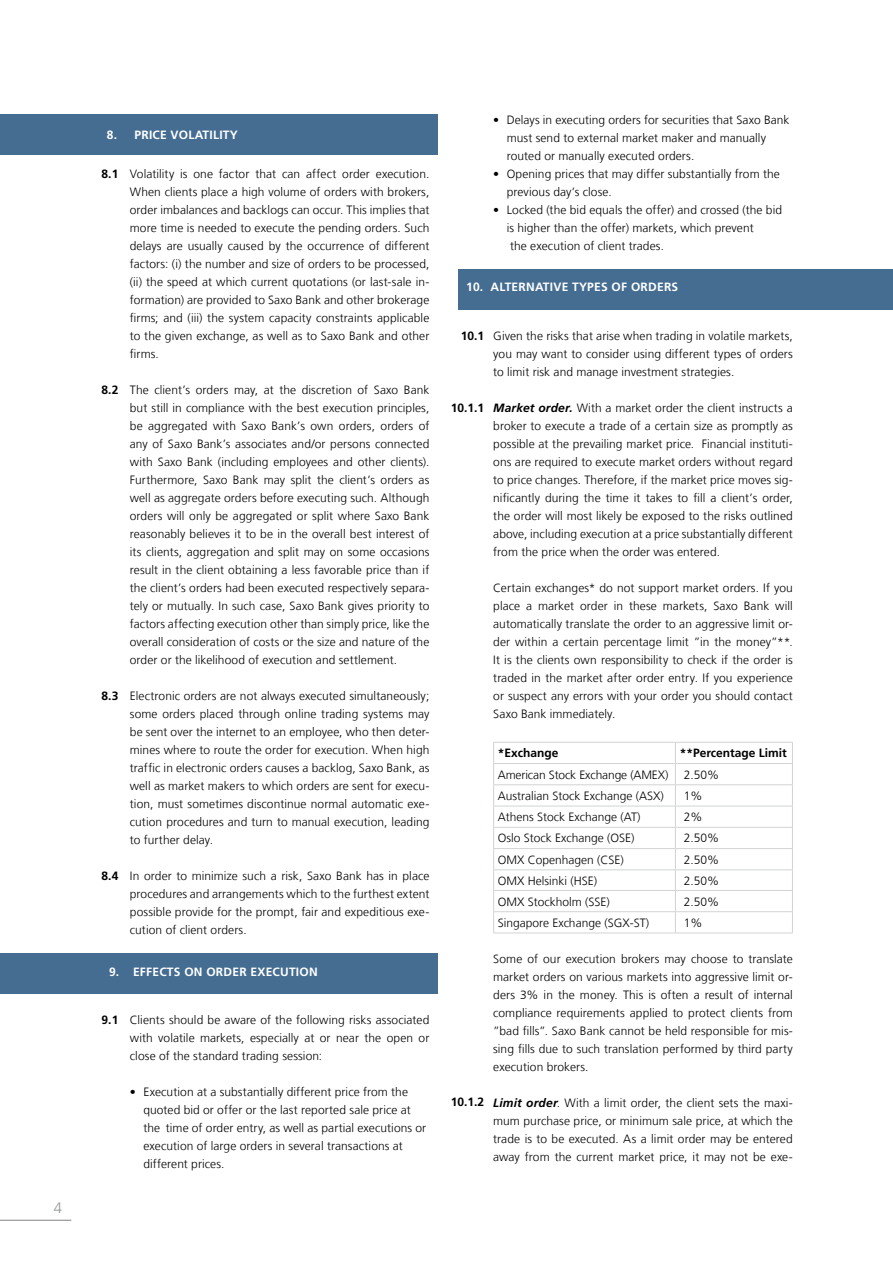
<style>
.page{position:relative;width:893px;height:1263px;background:#fff}
.page>*{position:absolute;margin:0;border:0;box-sizing:border-box;transform-origin:0 0}
.t1{font:300 15px "Frutiger LT Com";color:#939598}
.t2{font:300 12px/18px "Frutiger LT Com";letter-spacing:.005em;color:#000;text-align:justify}
.t3{font:700 12px "Frutiger LT Com";letter-spacing:.02em;color:#fff}
.t4{font:700 12px "Frutiger LT Com";color:#000}
.s1{font-weight:700;font-style:italic}
</style>
<div class="page">
<hr style="left:0;top:1220px;width:71px;height:1px;background:#808285">
<hr style="left:493px;top:742px;width:182px;height:1px;background:#d1d3d4">
<hr style="left:675px;top:742px;width:118px;height:1px;background:#d1d3d4">
<hr style="left:493px;top:763px;width:182px;height:1px;background:#d1d3d4">
<hr style="left:675px;top:763px;width:118px;height:1px;background:#d1d3d4">
<hr style="left:493px;top:784px;width:182px;height:1px;background:#d1d3d4">
<hr style="left:675px;top:784px;width:118px;height:1px;background:#d1d3d4">
<hr style="left:493px;top:806px;width:182px;height:1px;background:#d1d3d4">
<hr style="left:675px;top:806px;width:118px;height:1px;background:#d1d3d4">
<hr style="left:493px;top:827px;width:182px;height:1px;background:#d1d3d4">
<hr style="left:675px;top:827px;width:118px;height:1px;background:#d1d3d4">
<hr style="left:493px;top:848px;width:182px;height:1px;background:#d1d3d4">
<hr style="left:675px;top:848px;width:118px;height:1px;background:#d1d3d4">
<hr style="left:493px;top:869px;width:182px;height:1px;background:#d1d3d4">
<hr style="left:675px;top:869px;width:118px;height:1px;background:#d1d3d4">
<hr style="left:493px;top:890px;width:182px;height:1px;background:#d1d3d4">
<hr style="left:675px;top:890px;width:118px;height:1px;background:#d1d3d4">
<hr style="left:493px;top:911px;width:182px;height:1px;background:#d1d3d4">
<svg style="left:493px;top:743px;width:1px;height:189px"></svg>
<hr style="left:675px;top:911px;width:118px;height:1px;background:#d1d3d4">
<svg style="left:675px;top:743px;width:1px;height:189px"></svg>
<svg style="left:792px;top:743px;width:1px;height:189px"></svg>
<hr style="left:493px;top:932px;width:182px;height:1px;background:#d1d3d4">
<hr style="left:675px;top:932px;width:118px;height:1px;background:#d1d3d4">
<div style="left:0;top:953px;width:438px;height:40px;background:#456d91"></div>
<div style="left:458px;top:269px;width:435px;height:40px;background:#456d91"></div>
<div style="left:0;top:115px;width:438px;height:40px;background:#456d91"></div>
<p class="t1" style="left:54px;top:1199px;width:10px">4</p>
<p class="t3" style="left:107px;top:128px;width:49px">8. PRICE</p>
<p class="t3" style="left:171px;top:128px;width:39px">VOLATILITY</p>
<p class="t4" style="left:102px;top:167px;width:18px">8.1</p>
<p class="t4" style="left:102px;top:383px;width:18px">8.2</p>
<p class="t4" style="left:102px;top:689px;width:18px">8.3</p>
<p class="t4" style="left:102px;top:869px;width:18px">8.4</p>
<p class="t2" style="left:130px;top:165px;width:301px">Volatility is one factor that can affect order execution.<br>When clients place a high volume of orders with brokers, order imbalances and backlogs can occur. This implies that more time is needed to execute the pending orders. Such delays are usually caused by the occurrence of different factors: (i) the number and size of orders to be processed, (ii) the speed at which current quotations (or last-sale in&shy;formation) are provided to Saxo Bank and other brokerage firms; and (iii) the system capacity constraints applicable to the given exchange, as well as to Saxo Bank and other firms.</p>
<p class="t2" style="left:130px;top:381px;width:301px">The client’s orders may, at the discretion of Saxo Bank but still in compliance with the best execution principles, be aggregated with Saxo Bank’s own orders, orders of any of Saxo Bank’s associates and/or persons connected with Saxo Bank (including employees and other clients).<br>Furthermore, Saxo Bank may split the client’s orders as well as aggregate orders before executing such. Although orders will only be aggregated or split where Saxo Bank reasonably believes it to be in the overall best interest of its clients, aggregation and split may on some occasions result in the client obtaining a less favorable price than if the client’s orders had been executed respectively separa&shy;tely or mutually. In such case, Saxo Bank gives priority to factors affecting execution other than simply price, like the overall consideration of costs or the size and nature of the order or the likelihood of execution and settlement.</p>
<p class="t2" style="left:130px;top:687px;width:301px">Electronic orders are not always executed simultaneously; some orders placed through online trading systems may be sent over the internet to an employee, who then deter&shy;mines where to route the order for execution. When high traffic in electronic orders causes a backlog, Saxo Bank, as well as market makers to which orders are sent for execu&shy;tion, must sometimes discontinue normal automatic exe&shy;cution procedures and turn to manual execution, leading to further delay.</p>
<p class="t2" style="left:130px;top:867px;width:301px">In order to minimize such a risk, Saxo Bank has in place procedures and arrangements which to the furthest extent possible provide for the prompt, fair and expeditious exe&shy;cution of client orders.</p>
<p class="t3" style="left:109px;top:965px;width:52px">9. E FFECTS</p>
<p class="t3" style="left:184px;top:965px;width:75px">ON ORDER EXECUTION</p>
<p class="t4" style="left:102px;top:1013px;width:18px">9.1</p>
<p class="t2" style="left:130px;top:1011px;width:301px">Clients should be aware of the following risks associated with volatile markets, especially at or near the open or close of the standard trading session:</p>
<p class="t2" style="left:143px;top:1083px;width:284px;text-align:left;text-indent:-14px">• Execution at a substantially different price from the quoted bid or offer or the last reported sale price at the time of order entry, as well as partial executions or execution of large orders in several transactions at different prices.</p>
<p class="t2" style="left:507px;top:111px;width:284px;text-align:left;text-indent:-13px">• Delays in executing orders for securities that Saxo Bank must send to external market maker and manually routed or manually executed orders.</p>
<p class="t2" style="left:507px;top:165px;width:275px;text-indent:-14px">• Opening prices that may differ substantially from the previous day’s close.</p>
<p class="t2" style="left:507px;top:201px;width:277px;text-align:left;text-indent:-14px">• Locked (the bid equals the offer) and crossed (the bid is higher than the offer) markets, which prevent<br>the execution of client trades.</p>
<p class="t3" style="left:466px;top:280px;width:212px">10. ALTERNATIVE TYPES OF ORDERS</p>
<p class="t4" style="left:461px;top:329px;width:25px">10.1</p>
<p class="t4" style="left:451px;top:401px;width:35px">10.1.1</p>
<p class="t4" style="left:451px;top:1095px;width:35px">10.1.2</p>
<p class="t2" style="left:493px;top:327px;width:301px">Given the risks that arise when trading in volatile markets, you may want to consider using different types of orders to limit risk and manage investment strategies.</p>
<p class="t2" style="left:493px;top:399px;width:301px"><span class="s1">Market order.</span> With a market order the client instructs a broker to execute a trade of a certain size as promptly as possible at the prevailing market price. Financial instituti&shy;ons are required to execute market orders without regard to price changes. Therefore, if the market price moves sig&shy;nificantly during the time it takes to fill a client’s order, the order will most likely be exposed to the risks outlined above, including execution at a price substantially different from the price when the order was entered.</p>
<p class="t2" style="left:493px;top:579px;width:301px">Certain exchanges* do not support market orders. If you place a market order in these markets, Saxo Bank will automatically translate the order to an aggressive limit or&shy;der within a certain percentage limit ”in the money”**.<br>It is the clients own responsibility to check if the order is traded in the market after order entry. If you experience or suspect any errors with your order you should contact Saxo Bank immediately.</p>
<p class="t4" style="left:498px;top:746px;width:62px">*Exchange</p>
<p class="t4" style="left:680px;top:746px;width:109px">**Percentage Limit</p>
<p class="t2" style="left:498px;top:766px;width:172px">American Stock Exchange (AMEX)</p>
<p class="t2" style="left:684px;top:766px;width:37px">2.50%</p>
<p class="t2" style="left:498px;top:787px;width:168px">Australian Stock Exchange (ASX)</p>
<p class="t2" style="left:684px;top:787px;width:20px">1%</p>
<p class="t2" style="left:498px;top:808px;width:144px">Athens Stock Exchange (AT)</p>
<p class="t2" style="left:684px;top:808px;width:20px">2%</p>
<p class="t2" style="left:498px;top:829px;width:138px">Oslo Stock Exchange (OSE)</p>
<p class="t2" style="left:684px;top:829px;width:37px">2.50%</p>
<p class="t2" style="left:498px;top:851px;width:128px">OMX Copenhagen (CSE)</p>
<p class="t2" style="left:684px;top:851px;width:37px">2.50%</p>
<p class="t2" style="left:498px;top:871px;width:101px">OMX Helsinki (HSE)</p>
<p class="t2" style="left:684px;top:871px;width:37px">2.50%</p>
<p class="t2" style="left:498px;top:892px;width:114px">OMX Stockholm (SSE)</p>
<p class="t2" style="left:684px;top:892px;width:37px">2.50%</p>
<p class="t2" style="left:498px;top:914px;width:153px">Singapore Exchange (SGX-ST)</p>
<p class="t2" style="left:684px;top:914px;width:20px">1%</p>
<p class="t2" style="left:493px;top:950px;width:301px">Some of our execution brokers may choose to translate market orders on various markets into aggressive limit or&shy;ders 3% in the money. This is often a result of internal compliance requirements applied to protect clients from ”bad fills”. Saxo Bank cannot be held responsible for mis&shy;sing fills due to such translation performed by third party execution brokers.</p>
<p class="t2" style="left:493px;top:1094px;width:301px"><span class="s1">Limit order</span>. With a limit order, the client sets the maxi&shy;mum purchase price, or minimum sale price, at which the trade is to be executed. As a limit order may be entered away from the current market price, it may not be exe-</p>
</div>
